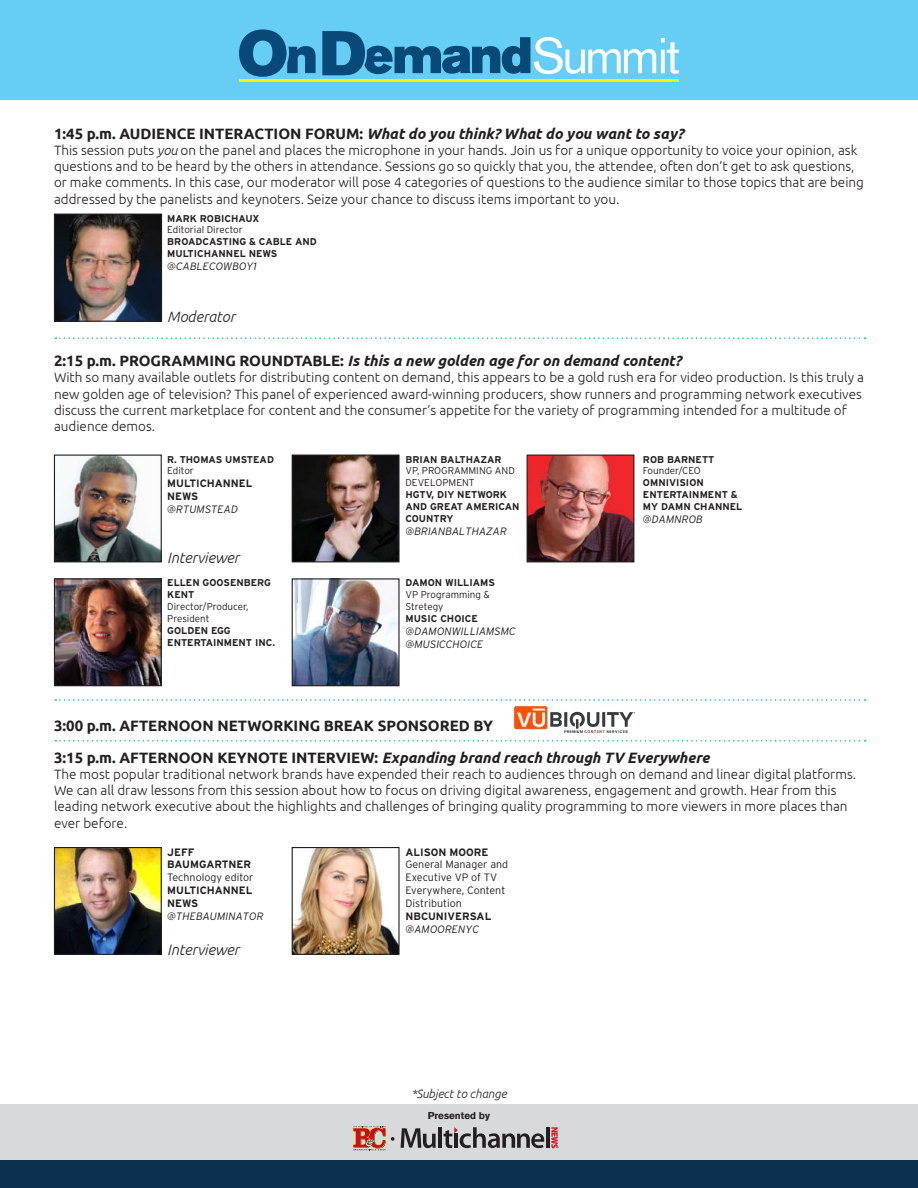
<style>
.page{position:relative;width:918px;height:1188px;background:#fff}
.page>*{position:absolute;margin:0;border:0;box-sizing:border-box;transform-origin:0 0}
.t1{font:italic 700 15px "Ubuntu";color:#231f20}
.t2{font:700 15px/31.5px "Ubuntu";color:#231f20}
.t3{font:italic 300 15px "Ubuntu";color:#231f20}
.t4{font:300 13.5px/16.2px "Ubuntu";color:#231f20}
.t5{font:italic 300 12px "Ubuntu";color:#231f20}
.t6{font:italic 300 10.65px/12.9px "Interstate";color:#231f20}
.t7{font:300 10.65px/12.9px "Interstate";color:#231f20}
.t8{font:700 10.65px/12.9px "Interstate";color:#231f20}
.t9{font:700 9.9px/11.9px "Interstate";color:#231f20}
.t10{font:300 9.9px/11.9px "Interstate";color:#231f20}
.t11{font:700 9.9px "Akzidenz Grotesk BE";color:#231f20}
.s1{font-style:normal}
.s2{font-style:italic}
</style>
<div class="page">
<div style="left:0;top:1105px;width:918px;height:55px;background:#d8d9db"></div>
<div style="left:0;top:1160px;width:918px;height:28px;background:#0e3050"></div>
<div style="left:0;top:0;width:918px;height:100px;background:#66cef5"></div>
<hr style="left:239px;top:79px;width:440px;height:3px;background:#fff101">
<svg style="left:322px;top:31px;width:357px;height:44px"></svg>
<svg style="left:239px;top:29px;width:77px;height:47px"></svg>
<svg style="left:401px;top:1128px;width:35px;height:20px"></svg>
<hr style="left:438px;top:1127px;width:4px;height:21px;background:#231f20">
<hr style="left:546px;top:1127px;width:4px;height:21px;background:#231f20">
<svg style="left:444px;top:1127px;width:100px;height:21px"></svg>
<svg style="left:551px;top:1127px;width:8px;height:21px"></svg>
<svg style="left:353px;top:1126px;width:41px;height:24px"></svg>
<img style="left:529px;top:457px;width:103px;height:103px">
<div style="left:527px;top:455px;width:107px;height:107px;border:1px solid #231f20"></div>
<img style="left:294px;top:457px;width:104px;height:103px">
<div style="left:292px;top:455px;width:108px;height:107px;border:1px solid #231f20"></div>
<img style="left:294px;top:849px;width:104px;height:104px">
<div style="left:292px;top:847px;width:108px;height:108px;border:1px solid #231f20"></div>
<img style="left:294px;top:580px;width:104px;height:104px">
<div style="left:292px;top:578px;width:108px;height:108px;border:1px solid #231f20"></div>
<img style="left:56px;top:580px;width:104px;height:104px">
<div style="left:54px;top:578px;width:108px;height:108px;border:1px solid #231f20"></div>
<img style="left:56px;top:216px;width:104px;height:104px">
<div style="left:54px;top:214px;width:108px;height:108px;border:1px solid #231f20"></div>
<img style="left:56px;top:457px;width:104px;height:103px">
<div style="left:54px;top:455px;width:108px;height:107px;border:1px solid #231f20"></div>
<img style="left:56px;top:849px;width:104px;height:104px">
<div style="left:54px;top:847px;width:108px;height:108px;border:1px solid #231f20"></div>
<svg style="left:55px;top:337px;width:811px;height:2px"></svg>
<svg style="left:55px;top:699px;width:811px;height:2px"></svg>
<svg style="left:55px;top:740px;width:811px;height:2px"></svg>
<img style="left:514px;top:707px;width:120px;height:26px">
<p class="t1" style="left:54px;top:124px;width:631px"><span class="s1">1:45 p.m. AUDIENCE INTERACTION FORUM:</span> What do you think? What do you want to say?</p>
<p class="t4" style="left:54px;top:142px;width:812px">This session puts <span class="s2">you</span> on the panel and places the microphone in your hands. Join us for a unique opportunity to voice your opinion, ask questions and to be heard by the others in attendance. Sessions go so quickly that you, the attendee, often don’t get to ask questions, or make comments. In this case, our moderator will pose 4 categories of questions to the audience similar to those topics that are being addressed by the panelists and keynoters. Seize your chance to discuss items important to you.</p>
<p class="t9" style="left:167px;top:212px;width:94px">MARK ROBICHAUX</p>
<p class="t10" style="left:167px;top:224px;width:77px">Editorial Director</p>
<p class="t9" style="left:167px;top:236px;width:151px">BROADCASTING &amp; CABLE AND<br>MULTICHANNEL NEWS</p>
<p class="t6" style="left:167px;top:260px;width:91px">@CABLECOWBOY1</p>
<p class="t3" style="left:167px;top:307px;width:70px">Moderator</p>
<p class="t1" style="left:54px;top:352px;width:629px"><span class="s1">2:15 p.m. PROGRAMMING ROUNDTABLE:</span> Is this a new golden age for on demand content?</p>
<p class="t4" style="left:54px;top:369px;width:812px">With so many available outlets for distributing content on demand, this appears to be a gold rush era for video production. Is this truly a new golden age of television? This panel of experienced award-winning producers, show runners and programming network executives discuss the current marketplace for content and the consumer’s appetite for the variety of programming intended for a multitude of audience demos.</p>
<p class="t9" style="left:167px;top:453px;width:108px">R. THOMAS UMSTEAD</p>
<p class="t10" style="left:167px;top:465px;width:28px">Editor</p>
<p class="t8" style="left:167px;top:477px;width:87px">MULTICHANNEL<br>NEWS</p>
<p class="t6" style="left:167px;top:503px;width:72px">@RTUMSTEAD</p>
<p class="t9" style="left:643px;top:453px;width:73px">ROB BARNETT</p>
<p class="t10" style="left:643px;top:465px;width:59px">Founder/CEO</p>
<p class="t9" style="left:643px;top:477px;width:101px">OMNIVISION<br>ENTERTAINMENT &amp;<br>MY DAMN CHANNEL</p>
<p class="t6" style="left:643px;top:512px;width:61px">@DAMNROB</p>
<p class="t9" style="left:405px;top:453px;width:98px">BRIAN BALTHAZAR</p>
<p class="t10" style="left:405px;top:465px;width:111px">VP, PROGRAMMING AND<br>DEVELOPMENT</p>
<p class="t9" style="left:405px;top:489px;width:116px">HGTV, DIY NETWORK<br>AND GREAT AMERICAN<br>COUNTRY</p>
<p class="t6" style="left:405px;top:524px;width:103px">@BRIANBALTHAZAR</p>
<p class="t3" style="left:167px;top:548px;width:74px">Interviewer</p>
<p class="t9" style="left:167px;top:577px;width:105px">ELLEN GOOSENBERG<br>KENT</p>
<p class="t10" style="left:167px;top:601px;width:83px">Director/Producer,<br>President</p>
<p class="t9" style="left:167px;top:624px;width:109px">GOLDEN EGG<br>ENTERTAINMENT INC.</p>
<p class="t9" style="left:405px;top:577px;width:91px">DAMON WILLIAMS</p>
<p class="t10" style="left:405px;top:589px;width:86px">VP Programming &amp;<br>Stretegy</p>
<p class="t9" style="left:405px;top:612px;width:74px">MUSIC CHOICE</p>
<p class="t6" style="left:405px;top:624px;width:112px">@DAMONWILLIAMSMC @MUSICCHOICE</p>
<p class="t2" style="left:54px;top:710px;width:657px">3:00 p.m. AFTERNOON NETWORKING BREAK SPONSORED BY<br>3:15 p.m. AFTERNOON KEYNOTE INTERVIEW: <span class="s2">Expanding brand reach through TV Everywhere</span></p>
<p class="t4" style="left:54px;top:766px;width:804px">The most popular traditional network brands have expended their reach to audiences through on demand and linear digital platforms.<br>We can all draw lessons from this session about how to focus on driving digital awareness, engagement and growth. Hear from this leading network executive about the highlights and challenges of bringing quality programming to more viewers in more places than ever before.</p>
<p class="t8" style="left:167px;top:845px;width:85px">JEFF<br>BAUMGARTNER</p>
<p class="t7" style="left:167px;top:871px;width:88px">Technology editor</p>
<p class="t8" style="left:167px;top:884px;width:87px">MULTICHANNEL<br>NEWS</p>
<p class="t6" style="left:167px;top:910px;width:98px">@THEBAUMINATOR</p>
<p class="t3" style="left:167px;top:941px;width:74px">Interviewer</p>
<p class="t8" style="left:405px;top:845px;width:85px">ALISON MOORE</p>
<p class="t7" style="left:405px;top:858px;width:104px">General Manager and<br>Executive VP of TV<br>Everywhere, Content<br>Distribution</p>
<p class="t8" style="left:405px;top:910px;width:87px">NBCUNIVERSAL</p>
<p class="t6" style="left:405px;top:922px;width:75px">@AMOORENYC</p>
<p class="t5" style="left:411px;top:1086px;width:97px">*Subject to change</p>
<p class="t11" style="left:428px;top:1110px;width:64px">Presented by</p>
</div>
